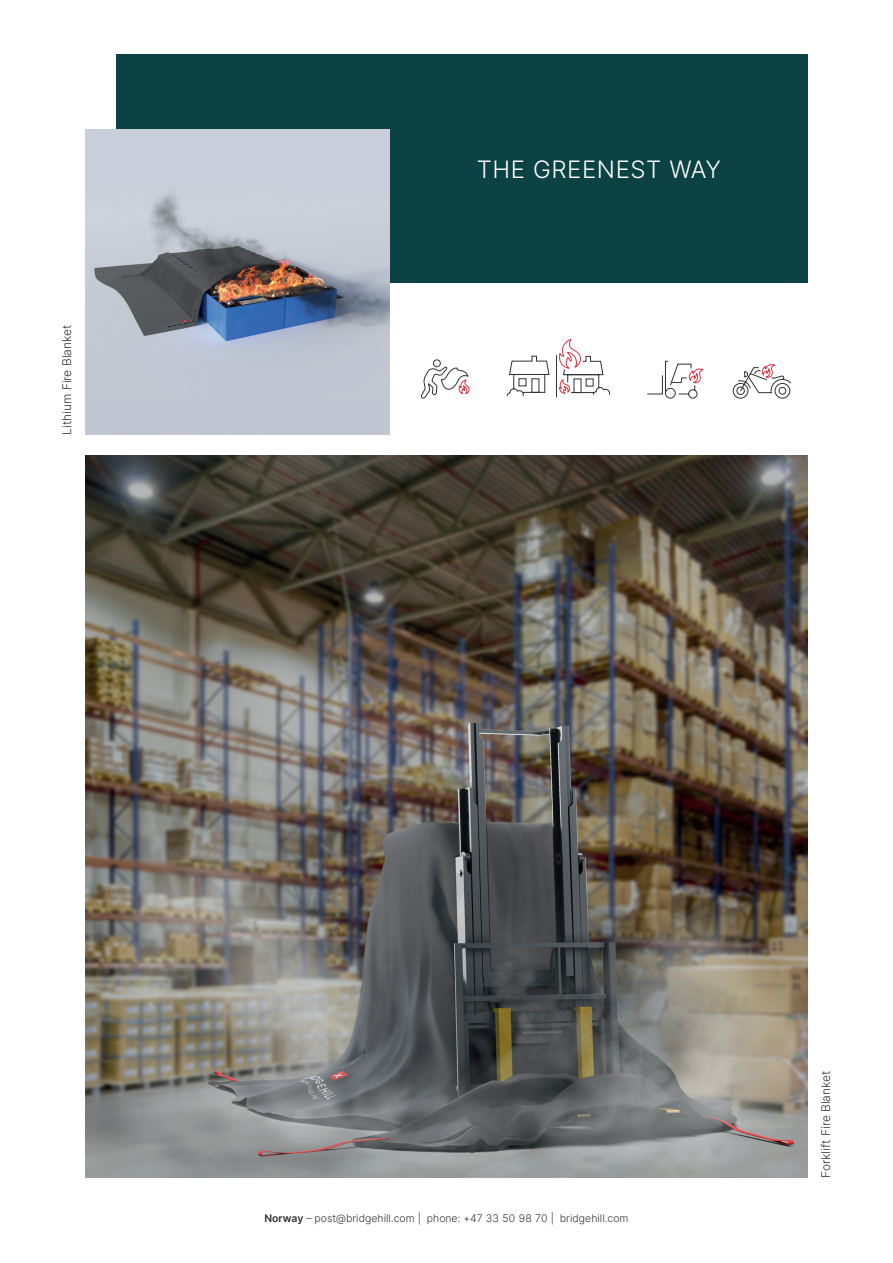
<style>
.page{position:relative;width:893px;height:1263px;background:#fff}
.page>*{position:absolute;margin:0;border:0;box-sizing:border-box;transform-origin:0 0}
.t1{font:300 24px "Inter";letter-spacing:.025em;color:#fff}
.t2{font:300 12px "Inter";color:#333233}
.t3{font:300 10.5px "Inter";color:#333233}
.s1{font-weight:600}
</style>
<div class="page">
<div style="left:117px;top:54px;width:691px;height:228px;background:#0c4244"></div>
<img style="left:85px;top:455px;width:723px;height:723px">
<img style="left:85px;top:130px;width:305px;height:305px">
<svg style="left:647px;top:361px;width:57px;height:38px"></svg>
<svg style="left:420px;top:359px;width:50px;height:40px"></svg>
<svg style="left:506px;top:339px;width:104px;height:59px"></svg>
<svg style="left:732px;top:364px;width:59px;height:35px"></svg>
<p class="t2" style="left:58px;top:435px;width:112px;rotate:-90deg">Lithium Fire Blanket</p>
<h1 class="t1" style="left:477px;top:151px;width:246px">THE GREENEST WAY</h1>
<p class="t3" style="left:264px;top:1211px;width:366px"><span class="s1">Norway</span> – post@bridgehill.com | phone: +47 33 50 98 70 | bridgehill.com</p>
<p class="t2" style="left:817px;top:1178px;width:109px;rotate:-90deg">Forklift Fire Blanket</p>
</div>
